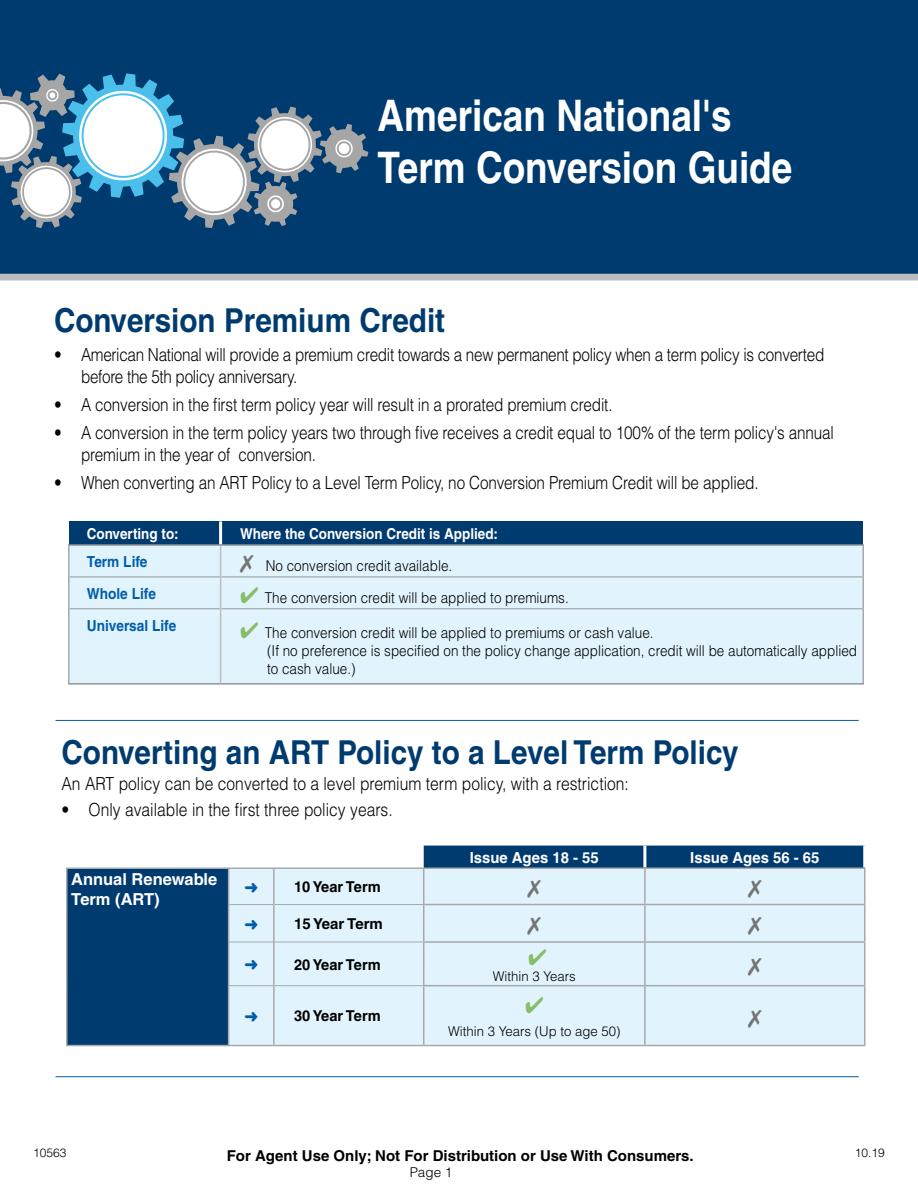
<style>
.page{position:relative;width:918px;height:1188px;background:#fff}
.page>*{position:absolute;margin:0;border:0;box-sizing:border-box;transform-origin:0 0}
.t1{font:700 43.5px/52.2px "Helvetica";color:#fff;scale:.85 1}
.t2{font:700 33px "Helvetica";color:#003b70;scale:.9 1}
.t3{font:300 18px/21.6px "Helvetica";letter-spacing:-.01em;color:#000;scale:.85 1}
.t4{font:300 18px "Helvetica";letter-spacing:-.01em;color:#000;scale:.87 1}
.t5{font:700 16.5px/19.8px "Helvetica";color:#fff}
.t6{font:700 15.3px "Helvetica";color:#005daa;scale:.9 1}
.t7{font:700 15.3px "Helvetica";color:#fff}
.t8{font:300 15px/18px "Helvetica";color:#000;scale:.9 1}
.t9{font:700 15px "Helvetica";color:#000}
.t10{font:700 15px "Helvetica";color:#fff;scale:.9 1}
.t11{font:300 13.5px "Helvetica";color:#000}
.t12{font:300 12px "Helvetica";color:#000}
.s1{color:#757575}
.s2{color:#88be69}
</style>
<div class="page">
<div style="left:0;top:0;width:918px;height:274px;background:#003b70"></div>
<hr style="left:56px;top:720px;width:803px;height:1px;background:#005daa">
<hr style="left:56px;top:1076px;width:803px;height:1px;background:#005daa">
<div style="left:424px;top:846px;width:439px;height:22px;background:#003b70"></div>
<div style="left:67px;top:868px;width:162px;height:178px;background:#003b70"></div>
<div style="left:229px;top:869px;width:635px;height:176px;background:#e1f4fd"></div>
<hr style="left:643px;top:846px;width:3px;height:22px;background:#fff">
<hr style="left:229px;top:904px;width:44px;height:1px;background:#a7a9ac">
<hr style="left:275px;top:904px;width:148px;height:1px;background:#a7a9ac">
<hr style="left:229px;top:942px;width:44px;height:1px;background:#a7a9ac">
<hr style="left:275px;top:942px;width:148px;height:1px;background:#a7a9ac">
<hr style="left:229px;top:985px;width:44px;height:1px;background:#a7a9ac">
<hr style="left:275px;top:985px;width:148px;height:1px;background:#a7a9ac">
<hr style="left:66px;top:868px;width:163px;height:1px;background:#a7a9ac">
<hr style="left:66px;top:869px;width:2px;height:36px;background:#a7a9ac">
<hr style="left:66px;top:905px;width:2px;height:37px;background:#a7a9ac">
<hr style="left:66px;top:942px;width:2px;height:44px;background:#a7a9ac">
<hr style="left:66px;top:986px;width:2px;height:59px;background:#a7a9ac">
<hr style="left:66px;top:1045px;width:163px;height:1px;background:#a7a9ac">
<hr style="left:229px;top:868px;width:45px;height:1px;background:#a7a9ac">
<hr style="left:274px;top:868px;width:150px;height:1px;background:#a7a9ac">
<hr style="left:424px;top:868px;width:221px;height:1px;background:#a7a9ac">
<hr style="left:645px;top:868px;width:220px;height:1px;background:#a7a9ac">
<hr style="left:864px;top:869px;width:2px;height:35px;background:#a7a9ac">
<hr style="left:864px;top:905px;width:2px;height:36px;background:#a7a9ac">
<hr style="left:864px;top:943px;width:2px;height:42px;background:#a7a9ac">
<hr style="left:864px;top:986px;width:2px;height:59px;background:#a7a9ac">
<hr style="left:229px;top:1045px;width:45px;height:1px;background:#a7a9ac">
<hr style="left:274px;top:1045px;width:150px;height:1px;background:#a7a9ac">
<hr style="left:424px;top:1045px;width:221px;height:1px;background:#a7a9ac">
<hr style="left:645px;top:1045px;width:220px;height:1px;background:#a7a9ac">
<hr style="left:423px;top:869px;width:1px;height:35px;background:#a7a9ac">
<hr style="left:644px;top:869px;width:2px;height:35px;background:#a7a9ac">
<hr style="left:423px;top:904px;width:222px;height:1px;background:#a7a9ac">
<hr style="left:423px;top:905px;width:1px;height:36px;background:#a7a9ac">
<hr style="left:645px;top:904px;width:220px;height:1px;background:#a7a9ac">
<hr style="left:644px;top:905px;width:2px;height:36px;background:#a7a9ac">
<hr style="left:423px;top:941px;width:222px;height:2px;background:#a7a9ac">
<hr style="left:423px;top:943px;width:1px;height:42px;background:#a7a9ac">
<hr style="left:645px;top:941px;width:220px;height:2px;background:#a7a9ac">
<hr style="left:644px;top:943px;width:2px;height:42px;background:#a7a9ac">
<hr style="left:423px;top:985px;width:222px;height:1px;background:#a7a9ac">
<hr style="left:423px;top:986px;width:1px;height:59px;background:#a7a9ac">
<hr style="left:645px;top:985px;width:220px;height:1px;background:#a7a9ac">
<hr style="left:644px;top:986px;width:2px;height:59px;background:#a7a9ac">
<hr style="left:228px;top:869px;width:1px;height:36px;background:#a7a9ac">
<hr style="left:273px;top:869px;width:2px;height:36px;background:#a7a9ac">
<hr style="left:228px;top:905px;width:1px;height:37px;background:#a7a9ac">
<hr style="left:273px;top:905px;width:2px;height:37px;background:#a7a9ac">
<hr style="left:228px;top:942px;width:1px;height:44px;background:#a7a9ac">
<hr style="left:273px;top:942px;width:2px;height:44px;background:#a7a9ac">
<hr style="left:228px;top:986px;width:1px;height:59px;background:#a7a9ac">
<hr style="left:273px;top:986px;width:2px;height:59px;background:#a7a9ac">
<div style="left:69px;top:521px;width:152px;height:24px;background:#003b70"></div>
<div style="left:221px;top:521px;width:642px;height:24px;background:#003b70"></div>
<div style="left:70px;top:546px;width:792px;height:137px;background:#e1f4fd"></div>
<hr style="left:68px;top:544px;width:153px;height:2px;background:#939598">
<hr style="left:221px;top:544px;width:643px;height:2px;background:#939598">
<hr style="left:68px;top:683px;width:153px;height:2px;background:#939598">
<hr style="left:221px;top:683px;width:643px;height:2px;background:#939598">
<hr style="left:68px;top:546px;width:2px;height:31px;background:#a6a8ab">
<hr style="left:862px;top:546px;width:2px;height:31px;background:#a6a8ab">
<hr style="left:68px;top:577px;width:2px;height:32px;background:#a6a8ab">
<hr style="left:862px;top:577px;width:2px;height:32px;background:#a6a8ab">
<hr style="left:68px;top:609px;width:2px;height:74px;background:#a6a8ab">
<hr style="left:862px;top:609px;width:2px;height:74px;background:#a6a8ab">
<hr style="left:70px;top:577px;width:150px;height:1px;background:#939598">
<hr style="left:221px;top:577px;width:641px;height:1px;background:#939598">
<hr style="left:70px;top:608px;width:150px;height:1px;background:#939598">
<hr style="left:221px;top:608px;width:641px;height:1px;background:#939598">
<hr style="left:220px;top:546px;width:1px;height:31px;background:#babdbf">
<hr style="left:220px;top:577px;width:1px;height:32px;background:#babdbf">
<hr style="left:220px;top:609px;width:1px;height:74px;background:#babdbf">
<hr style="left:219px;top:521px;width:3px;height:23px;background:#fff">
<div style="left:0;top:274px;width:918px;height:6px;border:2px solid #babdbf"></div>
<svg style="left:0;top:73px;width:368px;height:155px"></svg>
<svg style="left:245px;top:883px;width:13px;height:9px"></svg>
<svg style="left:528px;top:880px;width:13px;height:18px"></svg>
<svg style="left:748px;top:880px;width:14px;height:18px"></svg>
<svg style="left:245px;top:919px;width:13px;height:10px"></svg>
<svg style="left:528px;top:917px;width:13px;height:18px"></svg>
<svg style="left:748px;top:917px;width:14px;height:18px"></svg>
<svg style="left:245px;top:960px;width:13px;height:10px"></svg>
<svg style="left:529px;top:949px;width:17px;height:16px"></svg>
<svg style="left:748px;top:958px;width:14px;height:17px"></svg>
<svg style="left:245px;top:1012px;width:13px;height:9px"></svg>
<svg style="left:526px;top:998px;width:17px;height:16px"></svg>
<svg style="left:748px;top:1010px;width:14px;height:17px"></svg>
<h1 class="t1" style="left:378px;top:89px;width:490px">American National's<br>Term Conversion Guide</h1>
<h2 class="t2" style="left:54px;top:300px;width:436px">Conversion Premium Credit</h2>
<p class="t3" style="left:81px;top:344px;width:876px;text-indent:-27px">• American National will provide a premium credit towards a new permanent policy when a term policy is converted before the 5th policy anniversary.</p>
<p class="t3" style="left:54px;top:394px;width:659px">• A conversion in the first term policy year will result in a prorated premium credit.</p>
<p class="t3" style="left:81px;top:422px;width:887px;text-indent:-27px">• A conversion in the term policy years two through five receives a credit equal to 100% of the term policy's annual premium in the year of conversion.</p>
<p class="t3" style="left:54px;top:472px;width:831px">• When converting an ART Policy to a Level Term Policy, no Conversion Premium Credit will be applied.</p>
<p class="t10" style="left:87px;top:525px;width:104px">Converting to:</p>
<p class="t10" style="left:240px;top:525px;width:288px">Where the Conversion Credit is Applied:</p>
<p class="t6" style="left:87px;top:553px;width:69px">Term Life</p>
<p class="t8" style="left:240px;top:556px;width:237px"><span class="s1">✗</span> No conversion credit available.</p>
<p class="t6" style="left:87px;top:584px;width:78px">Whole Life</p>
<p class="t8" style="left:240px;top:588px;width:367px"><span class="s2">✔</span> The conversion credit will be applied to premiums.</p>
<p class="t6" style="left:87px;top:616px;width:101px">Universal Life</p>
<p class="t8" style="left:267px;top:624px;width:657px;text-indent:-27px"><span class="s2">✔</span> The conversion credit will be applied to premiums or cash value.<br>(If no preference is specified on the policy change application, credit will be automatically applied to cash value.)</p>
<h2 class="t2" style="left:62px;top:732px;width:754px">Converting an ART Policy to a Level Term Policy</h2>
<p class="t4" style="left:62px;top:773px;width:654px">An ART policy can be converted to a level premium term policy, with a restriction:</p>
<p class="t4" style="left:62px;top:799px;width:382px">• Only available in the first three policy years.</p>
<p class="t7" style="left:470px;top:848px;width:131px">Issue Ages 18 - 55</p>
<p class="t7" style="left:690px;top:848px;width:131px">Issue Ages 56 - 65</p>
<p class="t5" style="left:71px;top:870px;width:148px">Annual Renewable<br>Term (ART)</p>
<p class="t9" style="left:294px;top:878px;width:88px">10 Year Term</p>
<p class="t9" style="left:294px;top:915px;width:90px">15 Year Term</p>
<p class="t9" style="left:294px;top:955px;width:88px">20 Year Term</p>
<p class="t11" style="left:493px;top:968px;width:85px">Within 3 Years</p>
<p class="t9" style="left:294px;top:1007px;width:88px">30 Year Term</p>
<p class="t11" style="left:448px;top:1023px;width:174px">Within 3 Years (Up to age 50)</p>
<p class="t12" style="left:33px;top:1145px;width:35px">10563</p>
<p class="t12" style="left:855px;top:1145px;width:32px">10.19</p>
<p class="t9" style="left:227px;top:1146px;width:468px">For Agent Use Only; Not For Distribution or Use With Consumers.</p>
<p class="t11" style="left:410px;top:1164px;width:44px">Page 1</p>
</div>
